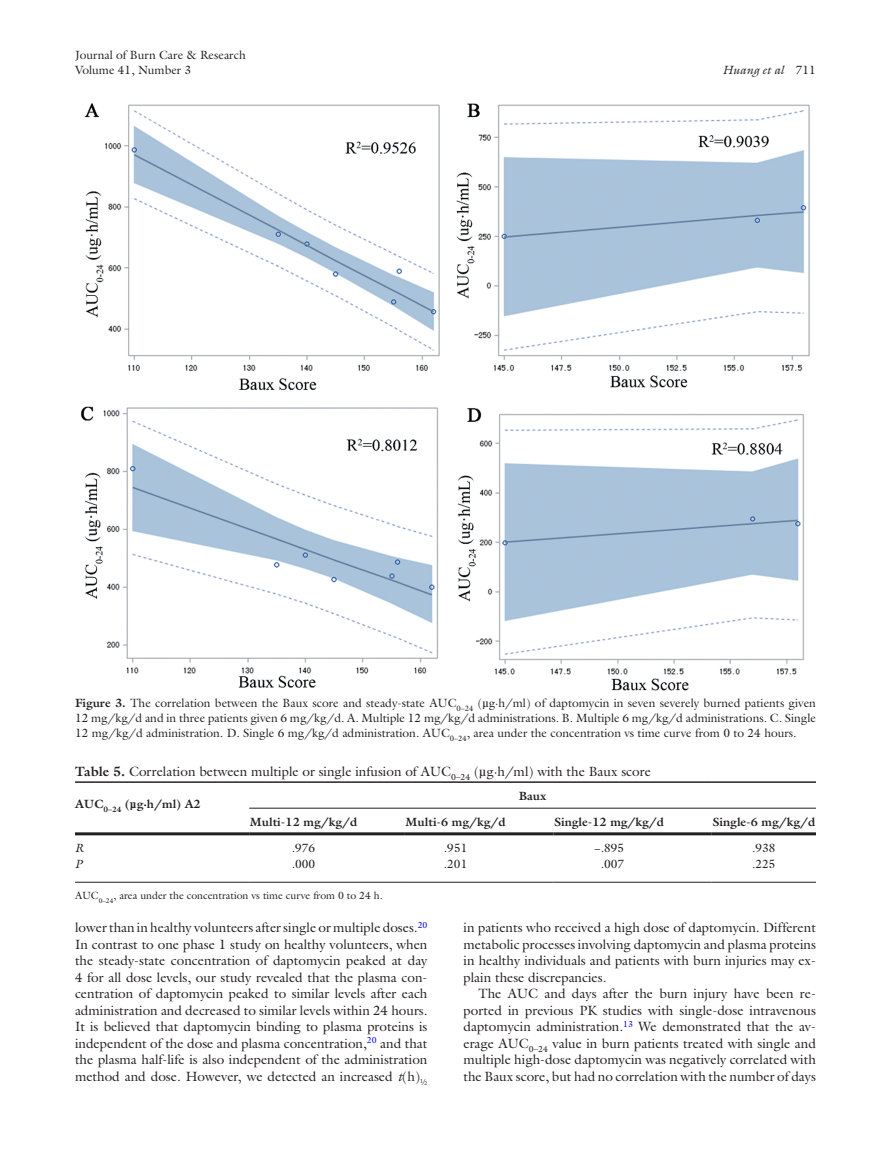
<style>
.page{position:relative;width:891px;height:1174px;background:#fff}
.page>*{position:absolute;margin:0;border:0;box-sizing:border-box;transform-origin:0 0}
.t1{font:13.5px/16.5px "Galliard Std";color:#231f20;text-align:justify}
.t2{font:12px/15px "Galliard Std";color:#231f20}
.t3{font:700 12px "Galliard Std";color:#231f20}
.t4{font:italic 12px "Galliard Std";color:#231f20}
.t5{font:10.5px "Galliard Std";color:#231f20}
.s1{font-style:normal}
.s2{font-weight:700}
.s3{font-family:"Gandhari Unicode"}
.s4{font-style:italic}
</style>
<div class="page">
<img style="left:81px;top:103px;width:729px;height:588px">
<hr style="left:249px;top:782px;width:156px;height:1px;background:#231f20">
<hr style="left:405px;top:782px;width:148px;height:1px;background:#231f20">
<hr style="left:553px;top:782px;width:159px;height:1px;background:#231f20">
<hr style="left:712px;top:782px;width:104px;height:1px;background:#231f20">
<hr style="left:712px;top:832px;width:104px;height:3px;background:#231f20">
<hr style="left:249px;top:832px;width:156px;height:3px;background:#231f20">
<hr style="left:405px;top:832px;width:148px;height:3px;background:#231f20">
<hr style="left:553px;top:832px;width:159px;height:3px;background:#231f20">
<hr style="left:75px;top:882px;width:174px;height:1px;background:#231f20">
<hr style="left:249px;top:882px;width:156px;height:1px;background:#231f20">
<hr style="left:405px;top:882px;width:148px;height:1px;background:#231f20">
<hr style="left:553px;top:882px;width:159px;height:1px;background:#231f20">
<hr style="left:712px;top:882px;width:104px;height:1px;background:#231f20">
<hr style="left:75px;top:782px;width:174px;height:1px;background:#231f20">
<hr style="left:75px;top:832px;width:174px;height:3px;background:#231f20">
<hr style="left:249px;top:808px;width:567px;height:1px;background:#231f20">
<p class="t2" style="left:75px;top:47px;width:172px">Journal of Burn Care &amp; Research<br>Volume 41, Number 3</p>
<p class="t4" style="left:723px;top:62px;width:95px">Huang et al <span class="s1">711</span></p>
<p class="t2" style="left:75px;top:695px;width:743px;text-align:justify"><span class="s2">Figure 3.</span> The correlation between the Baux score and steady-state AUC<sub>0–24</sub> (<span class="s3">µ</span>g·h/ml) of daptomycin in seven severely burned patients given 12 mg/kg/d and in three patients given 6 mg/kg/d. A. Multiple 12 mg/kg/d administrations. B. Multiple 6 mg/kg/d administrations. C. Single 12 mg/kg/d administration. D. Single 6 mg/kg/d administration. AUC<sub>0–24</sub>, area under the concentration vs time curve from 0 to 24 hours.</p>
<p class="t1" style="left:75px;top:763px;width:577px"><span class="s2">Table 5.</span> Correlation between multiple or single infusion of AUC<sub>0–24</sub> (<span class="s3">µ</span>g·h/ml) with the Baux score</p>
<p class="t3" style="left:75px;top:796px;width:127px">AUC<sub>0–24</sub> (<span class="s3">µ</span>g·h/ml) A2</p>
<p class="t3" style="left:519px;top:789px;width:29px">Baux</p>
<p class="t3" style="left:250px;top:814px;width:109px">Multi-12 mg/kg/d</p>
<p class="t3" style="left:406px;top:814px;width:102px">Multi-6 mg/kg/d</p>
<p class="t3" style="left:554px;top:814px;width:111px">Single-12 mg/kg/d</p>
<p class="t3" style="left:713px;top:814px;width:104px">Single-6 mg/kg/d</p>
<p class="t4" style="left:75px;top:840px;width:11px">R</p>
<p class="t2" style="left:292px;top:840px;width:25px">.976</p>
<p class="t2" style="left:444px;top:840px;width:25px">.951</p>
<p class="t2" style="left:594px;top:840px;width:32px">−.895</p>
<p class="t2" style="left:752px;top:840px;width:25px">.938</p>
<p class="t4" style="left:75px;top:857px;width:9px">P</p>
<p class="t2" style="left:292px;top:857px;width:25px">.000</p>
<p class="t2" style="left:444px;top:857px;width:25px">.201</p>
<p class="t2" style="left:601px;top:857px;width:25px">.007</p>
<p class="t2" style="left:752px;top:857px;width:25px">.225</p>
<p class="t5" style="left:75px;top:889px;width:309px">AUC<sub>0–24</sub>, area under the concentration vs time curve from 0 to 24 h.</p>
<p class="t1" style="left:75px;top:919px;width:354px">lower than in healthy volunteers after single or multiple doses.<sup>20<br></sup>In contrast to one phase 1 study on healthy volunteers, when the steady-state concentration of daptomycin peaked at day 4 for all dose levels, our study revealed that the plasma con&shy;centration of daptomycin peaked to similar levels after each administration and decreased to similar levels within 24 hours.<br>It is believed that daptomycin binding to plasma proteins is independent of the dose and plasma concentration,<sup>20</sup> and that the plasma half-life is also independent of the administration method and dose. However, we detected an increased <span class="s4">t</span>(h)<sub>½</sub></p>
<p class="t1" style="left:464px;top:919px;width:354px">in patients who received a high dose of daptomycin. Different metabolic processes involving daptomycin and plasma proteins in healthy individuals and patients with burn injuries may ex&shy;plain these discrepancies.</p>
<p class="t1" style="left:463px;top:985px;width:354px;text-indent:15px">The AUC and days after the burn injury have been re&shy;ported in previous PK studies with single-dose intravenous daptomycin administration.<sup>13</sup> We demonstrated that the av&shy;erage AUC<sub>0–24</sub> value in burn patients treated with single and multiple high-dose daptomycin was negatively correlated with the Baux score, but had no correlation with the number of days</p>
</div>
